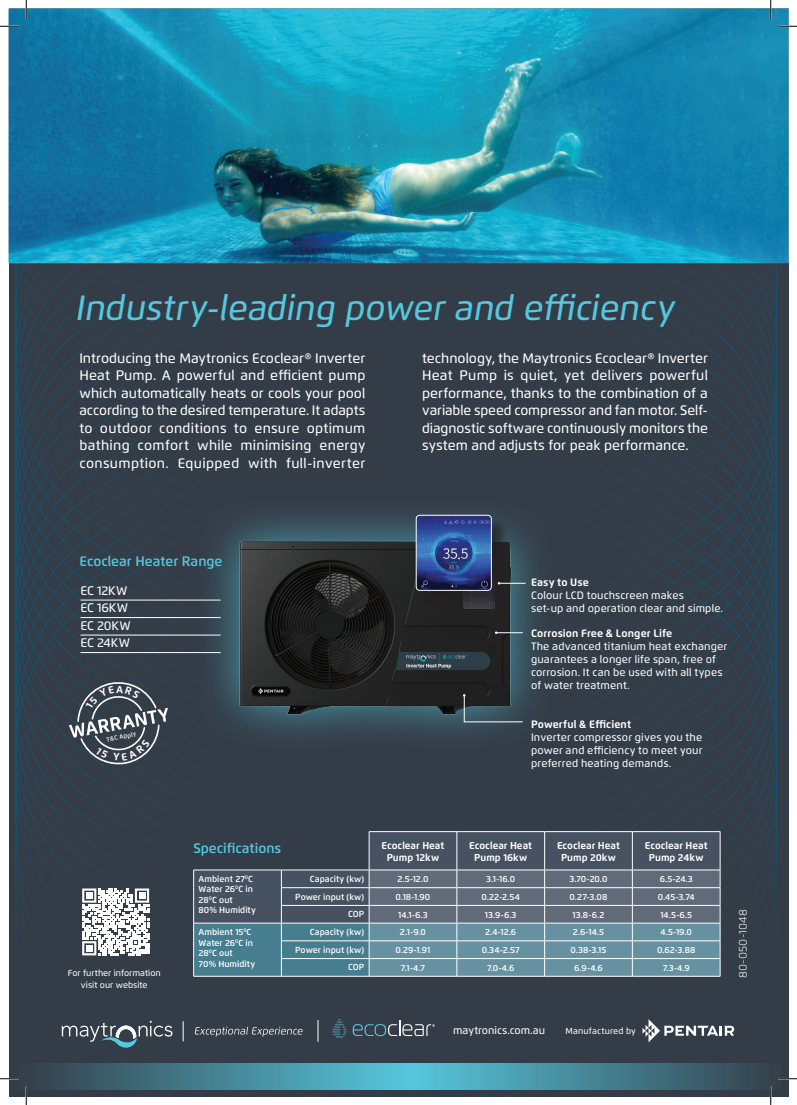
<style>
.page{position:relative;width:797px;height:1105px;background:#fff}
.page>*{position:absolute;margin:0;border:0;box-sizing:border-box;transform-origin:0 0}
.t1{font:italic 500 35px "Flexo";color:#54c8df}
.t2{font:500 13.75px/17.5px "Flexo";letter-spacing:.015em;color:#fff;text-align:justify}
.t3{font:600 13.75px "Flexo";color:#54c8df}
.t4{font:500 12.5px/17.5px "Flexo";letter-spacing:-.01em;color:#fff}
.t5{font:300 11.25px "Flexo";letter-spacing:.02em;color:#fff}
.t6{font:500 10.75px/12.9px "Flexo";letter-spacing:.01em;color:#fff}
.t7{font:700 10.75px "Flexo";letter-spacing:.01em;color:#fff}
.t8{font:500 10.62px "Flexo";color:#fff}
.t9{font:700 10px/12px "Flexo";color:#fff;text-align:center}
.t10{font:600 8.75px/10.5px "Flexo";color:#fff}
.t11{font:500 8.75px/11.2px "Flexo";letter-spacing:.005em;color:#fff;text-align:center}
.t12{font:600 6.25px "Flexo";color:#f1f2f4}
</style>
<div class="page">
<div style="left:9px;top:9px;width:779px;height:1087px;background:#343d47"></div>
<svg style="left:16px;top:263px;width:189px;height:423px"></svg>
<svg style="left:205px;top:263px;width:572px;height:423px"></svg>
<svg style="left:82px;top:888px;width:67px;height:67px"></svg>
<img style="left:9px;top:9px;width:779px;height:254px">
<svg style="left:642px;top:1019px;width:92px;height:23px"></svg>
<svg style="left:62px;top:1021px;width:110px;height:27px"></svg>
<svg style="left:183px;top:1021px;width:1px;height:20px"></svg>
<svg style="left:195px;top:1027px;width:107px;height:9px"></svg>
<svg style="left:318px;top:1020px;width:1px;height:22px"></svg>
<svg style="left:353px;top:1020px;width:82px;height:16px"></svg>
<svg style="left:332px;top:1019px;width:14px;height:19px"></svg>
<svg style="left:16px;top:1063px;width:765px;height:26px;background:#448292"></svg>
<hr style="left:80px;top:600px;width:141px;height:1px;background:#fff">
<hr style="left:80px;top:617px;width:141px;height:1px;background:#fff">
<hr style="left:80px;top:635px;width:141px;height:1px;background:#fff">
<hr style="left:80px;top:652px;width:141px;height:1px;background:#fff">
<div style="left:196px;top:497px;width:357px;height:258px;background:#343e48"></div>
<img style="left:217px;top:514px;width:322px;height:221px">
<svg style="left:463px;top:694px;width:60px;height:28px;background:#394a52"></svg>
<svg style="left:495px;top:631px;width:28px;height:3px"></svg>
<div style="left:418px;top:517px;width:92px;height:93px;background:#231f20;opacity:.75"></div>
<img style="left:416px;top:515px;width:75px;height:75px">
<div style="left:416px;top:515px;width:75px;height:76px;border:1px solid #fff;border-radius:4px"></div>
<svg style="left:498px;top:582px;width:27px;height:2px"></svg>
<hr style="left:369px;top:831px;width:88px;height:1px;background:#fff">
<hr style="left:457px;top:831px;width:87px;height:1px;background:#fff">
<hr style="left:544px;top:831px;width:88px;height:1px;background:#fff">
<hr style="left:632px;top:831px;width:88px;height:1px;background:#fff">
<hr style="left:193px;top:976px;width:88px;height:1px;background:#fff">
<hr style="left:281px;top:976px;width:88px;height:1px;background:#fff">
<svg style="left:193px;top:832px;width:528px;height:144px;background:#5b7180"></svg>
<hr style="left:369px;top:976px;width:88px;height:1px;background:#fff">
<hr style="left:457px;top:976px;width:87px;height:1px;background:#fff">
<hr style="left:544px;top:976px;width:88px;height:1px;background:#fff">
<hr style="left:632px;top:976px;width:88px;height:1px;background:#fff">
<svg style="left:0;top:25px;width:19px;height:2px"></svg>
<svg style="left:778px;top:25px;width:19px;height:2px"></svg>
<svg style="left:0;top:1078px;width:19px;height:1px"></svg>
<svg style="left:778px;top:1078px;width:19px;height:1px"></svg>
<svg style="left:25px;top:0;width:2px;height:19px"></svg>
<svg style="left:25px;top:1086px;width:2px;height:19px"></svg>
<svg style="left:770px;top:0;width:1px;height:19px"></svg>
<svg style="left:770px;top:1086px;width:1px;height:19px"></svg>
<svg style="left:69px;top:681px;width:99px;height:83px"></svg>
<h1 class="t1" style="left:76px;top:287px;width:599px">Industry-leading power and efficiency</h1>
<p class="t2" style="left:79px;top:349px;width:287px">Introducing the Maytronics Ecoclear® Inverter Heat Pump. A powerful and efficient pump which automatically heats or cools your pool according to the desired temperature. It adapts to outdoor conditions to ensure optimum bathing comfort while minimising energy consumption. Equipped with full-inverter</p>
<p class="t2" style="left:422px;top:349px;width:287px">technology, the Maytronics Ecoclear® Inverter Heat Pump is quiet, yet delivers powerful performance, thanks to the combination of a variable speed compressor and fan motor. Self&shy;diagnostic software continuously monitors the system and adjusts for peak performance.</p>
<p class="t3" style="left:79px;top:553px;width:144px">Ecoclear Heater Range</p>
<p class="t4" style="left:80px;top:582px;width:52px">EC 12KW<br>EC 16KW<br>EC 20KW<br>EC 24KW</p>
<p class="t12" style="left:106px;top:736px;width:32px;rotate:-12deg">T&amp;C Apply</p>
<p class="t7" style="left:531px;top:576px;width:59px">Easy to Use</p>
<p class="t6" style="left:531px;top:589px;width:193px">Colour LCD touchscreen makes<br>set-up and operation clear and simple.</p>
<p class="t7" style="left:531px;top:627px;width:143px">Corrosion Free &amp; Longer Life</p>
<p class="t6" style="left:531px;top:640px;width:197px">The advanced titanium heat exchanger guarantees a longer life span, free of corrosion. It can be used with all types of water treatment.</p>
<p class="t7" style="left:531px;top:718px;width:102px">Powerful &amp; Efficient</p>
<p class="t6" style="left:531px;top:731px;width:173px;text-align:justify">Inverter compressor gives you the power and efficiency to meet your preferred heating demands.</p>
<p class="t11" style="left:68px;top:968px;width:94px">For further information visit our website</p>
<p class="t3" style="left:193px;top:840px;width:89px">Specifications</p>
<p class="t9" style="left:381px;top:839px;width:64px">Ecoclear Heat<br>Pump 12kw</p>
<p class="t9" style="left:469px;top:839px;width:64px">Ecoclear Heat<br>Pump 16kw</p>
<p class="t9" style="left:557px;top:839px;width:64px">Ecoclear Heat<br>Pump 20kw</p>
<p class="t9" style="left:644px;top:839px;width:64px">Ecoclear Heat<br>Pump 24kw</p>
<p class="t10" style="left:199px;top:873px;width:59px">Ambient 27<sup>0</sup>C<br>Water 26<sup>0</sup>C in<br>28<sup>0</sup>C out<br>80% Humidity</p>
<p class="t10" style="left:310px;top:873px;width:56px">Capacity (kw)</p>
<p class="t10" style="left:397px;top:874px;width:33px">2.5-12.0</p>
<p class="t10" style="left:486px;top:874px;width:30px">3.1-16.0</p>
<p class="t10" style="left:569px;top:874px;width:39px">3.70-20.0</p>
<p class="t10" style="left:659px;top:874px;width:34px">6.5-24.3</p>
<p class="t10" style="left:295px;top:891px;width:70px">Power input (kw)</p>
<p class="t10" style="left:395px;top:892px;width:36px">0.18-1.90</p>
<p class="t10" style="left:481px;top:892px;width:40px">0.22-2.54</p>
<p class="t10" style="left:569px;top:892px;width:39px">0.27-3.08</p>
<p class="t10" style="left:658px;top:892px;width:38px">0.45-3.74</p>
<p class="t10" style="left:348px;top:909px;width:18px">COP</p>
<p class="t10" style="left:398px;top:909px;width:31px">14.1-6.3</p>
<p class="t10" style="left:485px;top:909px;width:33px">13.9-6.3</p>
<p class="t10" style="left:572px;top:909px;width:33px">13.8-6.2</p>
<p class="t10" style="left:660px;top:909px;width:33px">14.5-6.5</p>
<p class="t10" style="left:199px;top:927px;width:58px">Ambient 15<sup>0</sup>C<br>Water 26<sup>0</sup>C in<br>28<sup>0</sup>C out<br>70% Humidity</p>
<p class="t10" style="left:310px;top:927px;width:56px">Capacity (kw)</p>
<p class="t10" style="left:400px;top:927px;width:28px">2.1-9.0</p>
<p class="t10" style="left:485px;top:927px;width:33px">2.4-12.6</p>
<p class="t10" style="left:573px;top:927px;width:33px">2.6-14.5</p>
<p class="t10" style="left:660px;top:927px;width:33px">4.5-19.0</p>
<p class="t10" style="left:295px;top:944px;width:70px">Power input (kw)</p>
<p class="t10" style="left:395px;top:945px;width:37px">0.29-1.91</p>
<p class="t10" style="left:481px;top:945px;width:40px">0.34-2.57</p>
<p class="t10" style="left:570px;top:945px;width:37px">0.38-3.15</p>
<p class="t10" style="left:657px;top:945px;width:40px">0.62-3.88</p>
<p class="t10" style="left:348px;top:962px;width:18px">COP</p>
<p class="t10" style="left:401px;top:962px;width:26px">7.1-4.7</p>
<p class="t10" style="left:487px;top:962px;width:29px">7.0-4.6</p>
<p class="t10" style="left:574px;top:962px;width:30px">6.9-4.6</p>
<p class="t10" style="left:662px;top:962px;width:29px">7.3-4.9</p>
<p class="t8" style="left:453px;top:1024px;width:93px">maytronics.com.au</p>
<p class="t11" style="left:565px;top:1025px;width:72px">Manufactured by</p>
<p class="t5" style="left:736px;top:978px;width:71px;rotate:-90deg">80-050-1048</p>
</div>
